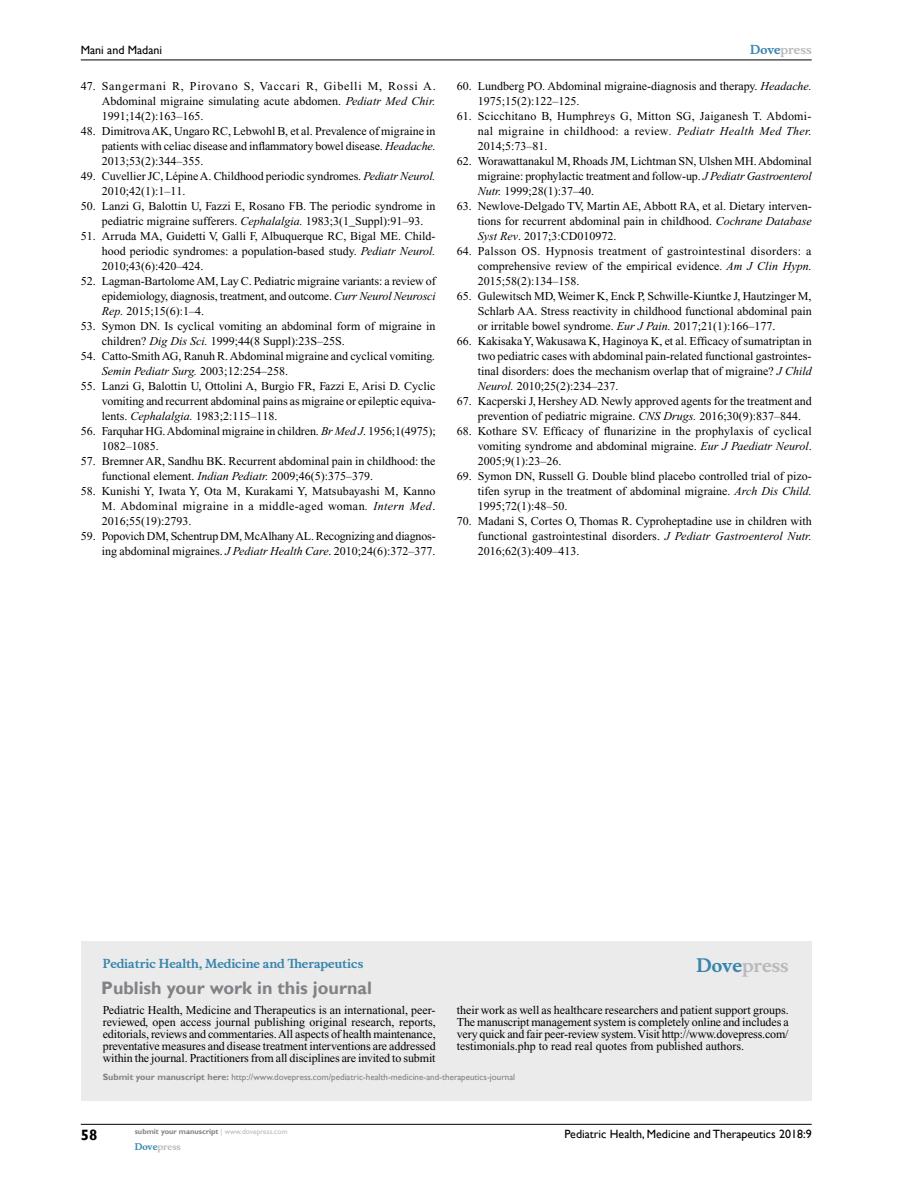
<style>
.page{position:relative;width:918px;height:1188px;background:#fff}
.page>*{position:absolute;margin:0;border:0;box-sizing:border-box;transform-origin:0 0}
.t1{font:700 18px "Gill Sans";color:#808285}
.t2{font:700 18px "Musee";color:#b8babc}
.t3{font:700 15px "Gill Sans";color:#000}
.t4{font:12px/15px "Times New Roman";color:#000;text-align:justify}
.t5{font:12px "Gill Sans";color:#000}
.t6{font:700 12px "Musee";color:#3785ad}
.t7{font:700 12px "Musee";color:#b8babc}
.t8{font:9px "Gill Sans";color:#808285}
.t9{font:700 9px "Musee";color:#b8babc}
.t10{font:700 7.5px "Gill Sans";color:#808285}
.s1{font-style:italic}
.s2{color:#3785ad}
.s3{font-weight:700}
.s4{font-weight:400;color:#b8babc}
</style>
<div class="page">
<div style="left:81px;top:941px;width:731px;height:159px;background:#ebebec"></div>
<hr style="left:81px;top:1124px;width:731px;height:1px;background:#000">
<hr style="left:81px;top:60px;width:731px;height:1px;background:#000">
<p class="t5" style="left:81px;top:43px;width:83px">Mani and Madani</p>
<p class="t4" style="left:102px;top:79px;width:335px;text-indent:-21px">47. Sangermani R, Pirovano S, Vaccari R, Gibelli M, Rossi A.<br>Abdominal migraine simulating acute abdomen. <span class="s1">Pediatr Med Chir.<br></span>1991;14(2):163–165.</p>
<p class="t4" style="left:102px;top:124px;width:335px;text-indent:-21px">48. Dimitrova AK, Ungaro RC, Lebwohl B, et al. Prevalence of migraine in patients with celiac disease and inflammatory bowel disease. <span class="s1">Headache.<br></span>2013;53(2):344–355.</p>
<p class="t4" style="left:102px;top:169px;width:335px;text-indent:-21px">49. Cuvellier JC, Lépine A. Childhood periodic syndromes. <span class="s1">Pediatr Neurol.<br></span>2010;42(1):1–11.</p>
<p class="t4" style="left:102px;top:199px;width:335px;text-indent:-21px">50. Lanzi G, Balottin U, Fazzi E, Rosano FB. The periodic syndrome in pediatric migraine sufferers. <span class="s1">Cephalalgia.</span> 1983;3(1_Suppl):91–93.</p>
<p class="t4" style="left:102px;top:229px;width:335px;text-indent:-21px">51. Arruda MA, Guidetti V, Galli F, Albuquerque RC, Bigal ME. Child&shy;hood periodic syndromes: a population-based study. <span class="s1">Pediatr Neurol.<br></span>2010;43(6):420–424.</p>
<p class="t4" style="left:102px;top:274px;width:336px;text-indent:-21px">52. Lagman-Bartolome AM, Lay C. Pediatric migraine variants: a review of epidemiology, diagnosis, treatment, and outcome. <span class="s1">Curr Neurol Neurosci Rep.</span> 2015;15(6):1–4.</p>
<p class="t4" style="left:102px;top:319px;width:335px;text-indent:-21px">53. Symon DN. Is cyclical vomiting an abdominal form of migraine in children? <span class="s1">Dig Dis Sci.</span> 1999;44(8 Suppl):23S–25S.</p>
<p class="t4" style="left:102px;top:349px;width:335px;text-indent:-21px">54. Catto-Smith AG, Ranuh R. Abdominal migraine and cyclical vomiting<span class="s1">.<br>Semin Pediatr Surg.</span> 2003;12:254–258.</p>
<p class="t4" style="left:102px;top:379px;width:336px;text-indent:-21px">55. Lanzi G, Balottin U, Ottolini A, Burgio FR, Fazzi E, Arisi D. Cyclic vomiting and recurrent abdominal pains as migraine or epileptic equiva&shy;lents. <span class="s1">Cephalalgia.</span> 1983;2:115–118.</p>
<p class="t4" style="left:102px;top:424px;width:335px;text-indent:-21px">56. Farquhar HG. Abdominal migraine in children. <span class="s1">Br Med J</span>. 1956;1(4975);<br>1082–1085.</p>
<p class="t4" style="left:102px;top:454px;width:335px;text-indent:-21px">57. Bremner AR, Sandhu BK. Recurrent abdominal pain in childhood: the functional element. <span class="s1">Indian Pediatr.</span> 2009;46(5):375–379.</p>
<p class="t4" style="left:102px;top:484px;width:335px;text-indent:-21px">58. Kunishi Y, Iwata Y, Ota M, Kurakami Y, Matsubayashi M, Kanno M. Abdominal migraine in a middle-aged woman<span class="s1">. Intern Med</span>.<br>2016;55(19):2793.</p>
<p class="t4" style="left:81px;top:529px;width:356px;text-align:right">59. Popovich DM, Schentrup DM, McAlhany AL. Recognizing and diagnos&shy;ing abdominal migraines. <span class="s1">J Pediatr Health Care</span>. 2010;24(6):372–377.</p>
<p class="t7" style="left:750px;top:43px;width:63px"><span class="s2">Dove</span>press</p>
<p class="t4" style="left:478px;top:79px;width:335px;text-indent:-21px">60. Lundberg PO. Abdominal migraine-diagnosis and therapy. <span class="s1">Headache.<br></span>1975;15(2):122–125.</p>
<p class="t4" style="left:478px;top:109px;width:336px;text-indent:-21px">61. Scicchitano B, Humphreys G, Mitton SG, Jaiganesh T. Abdomi&shy;nal migraine in childhood: a review<span class="s1">. Pediatr Health Med Ther.<br></span>2014;5:73–81.</p>
<p class="t4" style="left:478px;top:154px;width:336px;text-indent:-21px">62. Worawattanakul M, Rhoads JM, Lichtman SN, Ulshen MH. Abdominal migraine: prophylactic treatment and follow-up. <span class="s1">J Pediatr Gastroenterol Nutr.</span> 1999;28(1):37–40.</p>
<p class="t4" style="left:478px;top:199px;width:335px;text-indent:-21px">63. Newlove-Delgado TV, Martin AE, Abbott RA, et al. Dietary interven&shy;tions for recurrent abdominal pain in childhood. <span class="s1">Cochrane Database Syst Rev</span>. 2017;3:CD010972.</p>
<p class="t4" style="left:478px;top:244px;width:336px;text-indent:-21px">64. Palsson OS. Hypnosis treatment of gastrointestinal disorders: a comprehensive review of the empirical evidence<span class="s1">. Am J Clin Hypn.<br></span>2015;58(2):134–158.</p>
<p class="t4" style="left:478px;top:289px;width:335px;text-indent:-21px">65. Gulewitsch MD, Weimer K, Enck P, Schwille-Kiuntke J, Hautzinger M, Schlarb AA. Stress reactivity in childhood functional abdominal pain or irritable bowel syndrome. <span class="s1">Eur J Pain.</span> 2017;21(1):166–177.</p>
<p class="t4" style="left:478px;top:334px;width:335px;text-indent:-21px">66. Kakisaka Y, Wakusawa K, Haginoya K, et al. Efficacy of sumatriptan in two pediatric cases with abdominal pain-related functional gastrointes&shy;tinal disorders: does the mechanism overlap that of migraine? <span class="s1">J Child Neurol.</span> 2010;25(2):234–237.</p>
<p class="t4" style="left:478px;top:394px;width:336px;text-indent:-21px">67. Kacperski J, Hershey AD. Newly approved agents for the treatment and prevention of pediatric migraine. <span class="s1">CNS Drugs.</span> 2016;30(9):837–844.</p>
<p class="t4" style="left:478px;top:424px;width:335px;text-indent:-21px">68. Kothare SV. Efficacy of flunarizine in the prophylaxis of cyclical vomiting syndrome and abdominal migraine. <span class="s1">Eur J Paediatr Neurol</span>.<br>2005;9(1):23–26.</p>
<p class="t4" style="left:478px;top:469px;width:335px;text-indent:-21px">69. Symon DN, Russell G. Double blind placebo controlled trial of pizo&shy;tifen syrup in the treatment of abdominal migraine. <span class="s1">Arch Dis Child.<br></span>1995;72(1):48–50.</p>
<p class="t4" style="left:478px;top:514px;width:335px;text-indent:-21px">70. Madani S, Cortes O, Thomas R. Cyproheptadine use in children with functional gastrointestinal disorders. <span class="s1">J Pediatr Gastroenterol Nutr.<br></span>2016;62(3):409–413.</p>
<p class="t6" style="left:103px;top:956px;width:262px">Pediatric Health, Medicine and Therapeutics</p>
<h1 class="t1" style="left:101px;top:977px;width:272px">Publish your work in this journal</h1>
<h1 class="t2" style="left:697px;top:955px;width:94px"><span class="s2">Dove</span>press</h1>
<p class="t4" style="left:103px;top:1004px;width:335px;line-height:12px">Pediatric Health, Medicine and Therapeutics is an international, peer&shy;reviewed, open access journal publishing original research, reports, editorials, reviews and commentaries. All aspects of health maintenance, preventative measures and disease treatment interventions are addressed within the journal. Practitioners from all disciplines are invited to submit</p>
<p class="t4" style="left:457px;top:1004px;width:333px;line-height:12px">their work as well as healthcare researchers and patient support groups.<br>The manuscript management system is completely online and includes a very quick and fair peer-review system. Visit http://www.dovepress.com/ testimonials.php to read real quotes from published authors.</p>
<p class="t8" style="left:103px;top:1072px;width:414px"><span class="s3">Submit your manuscript here:</span> http://www.dovepress.com/pediatric-health-medicine-and-therapeutics-journal</p>
<p class="t3" style="left:81px;top:1126px;width:18px">58</p>
<p class="t10" style="left:135px;top:1127px;width:154px">submit your manuscript <span class="s4">| www.dovepress.com</span></p>
<p class="t9" style="left:135px;top:1141px;width:48px"><span class="s2">Dove</span>press</p>
<p class="t5" style="left:564px;top:1127px;width:249px">Pediatric Health, Medicine and Therapeutics 2018:9</p>
</div>
